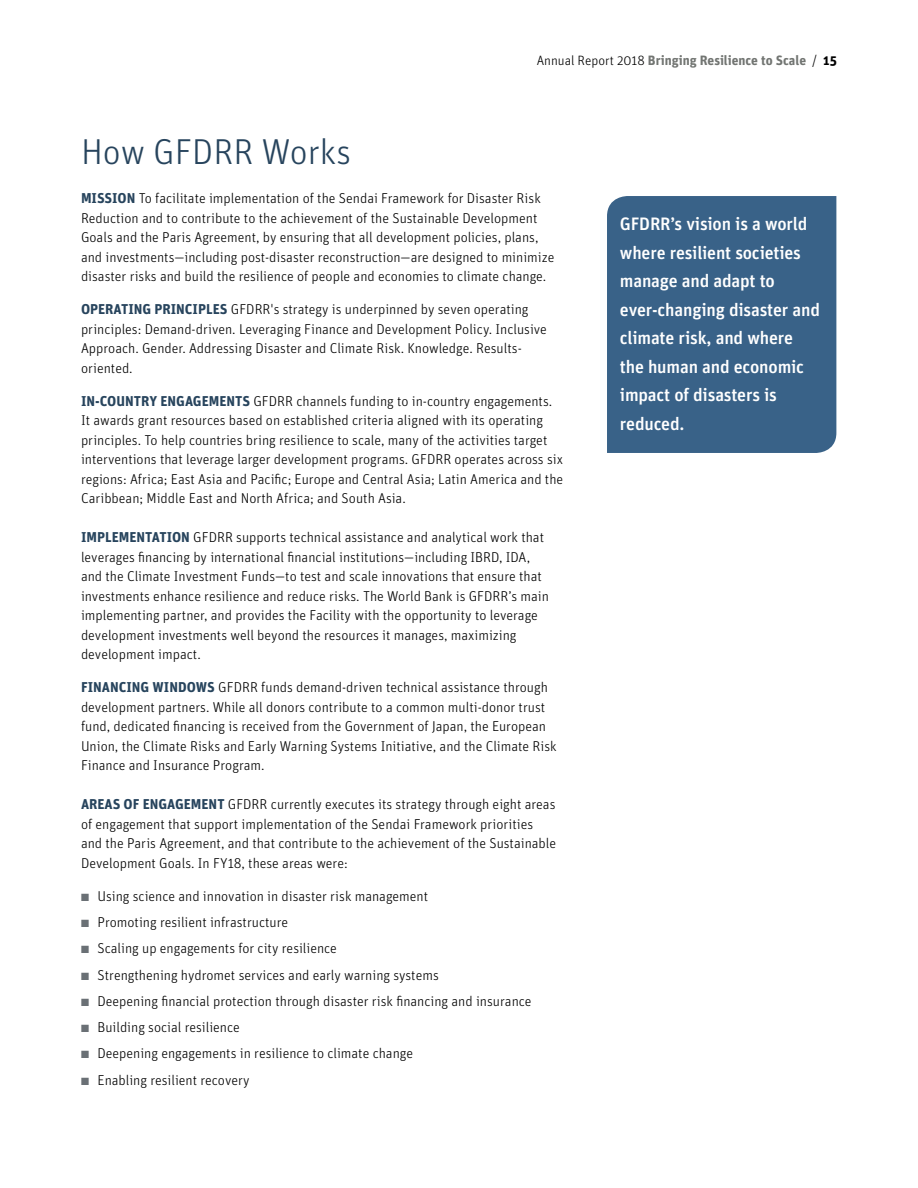
<style>
.page{position:relative;width:918px;height:1188px;background:#fff}
.page>*{position:absolute;margin:0;border:0;box-sizing:border-box;transform-origin:0 0}
.t1{font:300 36px "Unit";color:#27445d}
.t2{font:500 18px/28.5px "Unit";letter-spacing:-.01em;color:#fff}
.t3{font:300 14.25px/19.5px "Unit";color:#000}
.t4{font:700 13.5px "Unit";color:#727572}
.s1{font-weight:300;color:#000}
.s2{color:#000}
.s3{font-weight:700;color:#27445d}
.s4{color:#6a7075}
</style>
<div class="page">
<div style="left:607px;top:196px;width:229px;height:257px;background:#396288"></div>
<h1 class="t1" style="left:81px;top:129px;width:272px">How GFDRR Works</h1>
<p class="t4" style="left:537px;top:52px;width:302px"><span class="s1">Annual Report 2018</span> Bringing Resilience to Scale <span class="s1">/</span> <span class="s2">15</span></p>
<p class="t3" style="left:81px;top:188px;width:475px"><span class="s3">MISSION</span> To facilitate implementation of the Sendai Framework for Disaster Risk Reduction and to contribute to the achievement of the Sustainable Development Goals and the Paris Agreement, by ensuring that all development policies, plans, and investments—including post-disaster reconstruction—are designed to minimize disaster risks and build the resilience of people and economies to climate change.</p>
<p class="t3" style="left:81px;top:299px;width:467px"><span class="s3">OPERATING PRINCIPLES</span> GFDRR's strategy is underpinned by seven operating principles: Demand-driven. Leveraging Finance and Development Policy. Inclusive Approach. Gender. Addressing Disaster and Climate Risk. Knowledge. Results&shy;oriented.</p>
<p class="t3" style="left:81px;top:391px;width:484px"><span class="s3">IN-COUNTRY ENGAGEMENTS</span> GFDRR channels funding to in-country engagements.<br>It awards grant resources based on established criteria aligned with its operating principles. To help countries bring resilience to scale, many of the activities target interventions that leverage larger development programs. GFDRR operates across six regions: Africa; East Asia and Pacific; Europe and Central Asia; Latin America and the Caribbean; Middle East and North Africa; and South Asia.</p>
<p class="t3" style="left:81px;top:527px;width:469px"><span class="s3">IMPLEMENTATION</span> GFDRR supports technical assistance and analytical work that leverages financing by international financial institutions—including IBRD, IDA, and the Climate Investment Funds—to test and scale innovations that ensure that investments enhance resilience and reduce risks. The World Bank is GFDRR’s main implementing partner, and provides the Facility with the opportunity to leverage development investments well beyond the resources it manages, maximizing development impact.</p>
<p class="t3" style="left:81px;top:677px;width:477px"><span class="s3">FINANCING WINDOWS</span> GFDRR funds demand-driven technical assistance through development partners. While all donors contribute to a common multi-donor trust fund, dedicated financing is received from the Government of Japan, the European Union, the Climate Risks and Early Warning Systems Initiative, and the Climate Risk Finance and Insurance Program.</p>
<p class="t3" style="left:81px;top:794px;width:477px"><span class="s3">AREAS OF ENGAGEMENT</span> GFDRR currently executes its strategy through eight areas of engagement that support implementation of the Sendai Framework priorities and the Paris Agreement, and that contribute to the achievement of the Sustainable Development Goals. In FY18, these areas were:</p>
<p class="t3" style="left:81px;top:886px;width:349px"><span class="s4">■</span> Using science and innovation in disaster risk management</p>
<p class="t3" style="left:81px;top:912px;width:209px"><span class="s4">■</span> Promoting resilient infrastructure</p>
<p class="t3" style="left:81px;top:938px;width:257px"><span class="s4">■</span> Scaling up engagements for city resilience</p>
<p class="t3" style="left:81px;top:965px;width:359px"><span class="s4">■</span> Strengthening hydromet services and early warning systems</p>
<p class="t3" style="left:81px;top:991px;width:452px"><span class="s4">■</span> Deepening financial protection through disaster risk financing and insurance</p>
<p class="t3" style="left:81px;top:1017px;width:160px"><span class="s4">■</span> Building social resilience</p>
<p class="t3" style="left:81px;top:1043px;width:334px"><span class="s4">■</span> Deepening engagements in resilience to climate change</p>
<p class="t3" style="left:81px;top:1070px;width:170px"><span class="s4">■</span> Enabling resilient recovery</p>
<p class="t2" style="left:620px;top:210px;width:202px">GFDRR’s vision is a world where resilient societies manage and adapt to ever-changing disaster and climate risk, and where the human and economic impact of disasters is reduced.</p>
</div>
